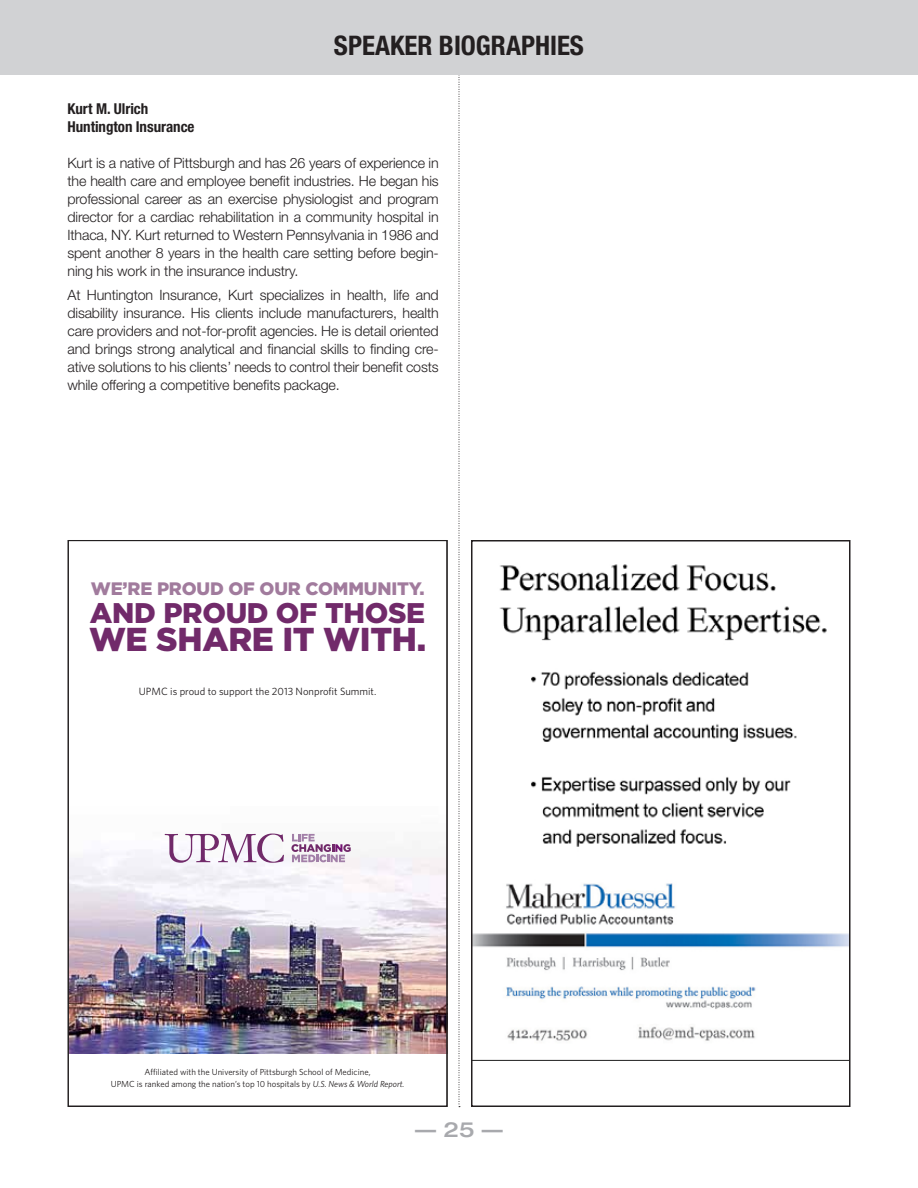
<style>
.page{position:relative;width:918px;height:1188px;background:#fff}
.page>*{position:absolute;margin:0;border:0;box-sizing:border-box;transform-origin:0 0}
.t1{font:900 33.15px "Gotham";letter-spacing:-.01em;color:#712a6a}
.t2{font:900 28.35px "Gotham";letter-spacing:-.01em;color:#712a6a}
.t3{font:700 condensed 27px "Helvetica Neue";color:#231f20}
.t4{font:500 expanded 21px "Helvetica Neue";color:#a8a9ad}
.t5{font:900 18px "Gotham";letter-spacing:-.01em;color:#a17b9d}
.t6{font:700 condensed 15px/18px "Helvetica Neue";letter-spacing:-.005em;color:#231f20}
.t7{font:300 14.25px/18px "Helvetica Neue";letter-spacing:-.01em;color:#231f20;text-align:justify}
.t8{font:10.5px "Whitney";color:#231f20}
.t9{font:8.7px/11.7px "Whitney";color:#231f20;text-align:center}
.s1{font-style:italic}
</style>
<div class="page">
<svg style="left:459px;top:74px;width:1px;height:1033px"></svg>
<img style="left:474px;top:564px;width:373px;height:496px">
<div style="left:471px;top:540px;width:379px;height:567px;border:2px solid #231f20"></div>
<img style="left:69px;top:833px;width:377px;height:221px">
<div style="left:0;top:0;width:918px;height:74px;background:#d1d2d4"></div>
<h3 class="t3" style="left:334px;top:29px;width:252px">SPEAKER BIOGRAPHIES</h3>
<p class="t6" style="left:68px;top:100px;width:129px">Kurt M. Ulrich<br>Huntington Insurance</p>
<p class="t7" style="left:68px;top:154px;width:373px">Kurt is a native of Pittsburgh and has 26 years of experience in the health care and employee benefit industries. He began his professional career as an exercise physiologist and program director for a cardiac rehabilitation in a community hospital in Ithaca, NY. Kurt returned to Western Pennsylvania in 1986 and spent another 8 years in the health care setting before begin&shy;ning his work in the insurance industry.</p>
<p class="t7" style="left:68px;top:285px;width:373px">At Huntington Insurance, Kurt specializes in health, life and disability insurance. His clients include manufacturers, health care providers and not-for-profit agencies. He is detail oriented and brings strong analytical and financial skills to finding cre&shy;ative solutions to his clients’ needs to control their benefit costs while offering a competitive benefits package.</p>
<p class="t5" style="left:91px;top:577px;width:335px">WE’RE PROUD OF OUR COMMUNITY.</p>
<h2 class="t2" style="left:90px;top:593px;width:337px">AND PROUD OF THOSE</h2>
<h1 class="t1" style="left:89px;top:616px;width:339px">WE SHARE IT WITH.</h1>
<p class="t8" style="left:139px;top:686px;width:239px">UPMC is proud to support the 2013 Nonprofit Summit.</p>
<p class="t9" style="left:111px;top:1066px;width:295px">Affiliated with the University of Pittsburgh School of Medicine,<br>UPMC is ranked among the nation’s top 10 hospitals by <span class="s1">U.S. News &amp; World Report.</span></p>
<h3 class="t4" style="left:415px;top:1116px;width:89px">— 25 —</h3>
</div>
